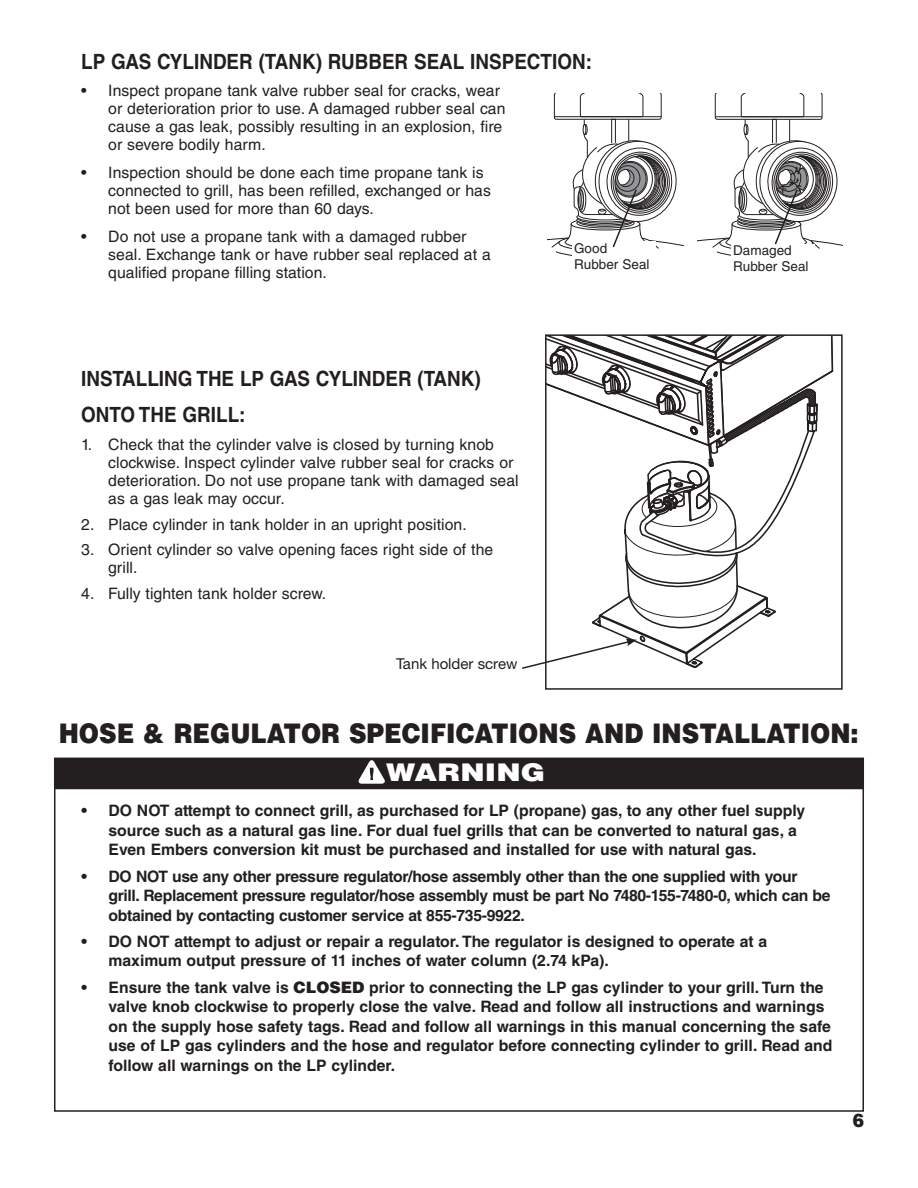
<style>
.page{position:relative;width:918px;height:1188px;background:#fff}
.page>*{position:absolute;margin:0;border:0;box-sizing:border-box;transform-origin:0 0}
.t1{font:900 27px "Helvetica LT Std";color:#231f20;scale:.9 1}
.t2{font:900 24.3px "Helvetica LT Std";letter-spacing:.005em;color:#fff;scale:1.2 1}
.t3{font:700 21px/35.4px "Helvetica LT Std";color:#231f20;scale:.9 1}
.t4{font:900 18.75px "Helvetica LT Std";color:#231f20;scale:.9 1}
.t5{font:700 15.75px/19.5px "Helvetica LT Std";color:#231f20}
.t6{font:15.75px/18px "Helvetica LT Std";letter-spacing:.005em;color:#231f20}
.t7{font:700 15.75px/19.5px "Helvetica LT Std";letter-spacing:-.02em;color:#231f20}
.t8{font:15px "Helvetica Neue LT Std";color:#231f20}
.t9{font:13.5px/16.2px "Helvetica LT Std";color:#231f20}
.s1{font-weight:900}
</style>
<div class="page">
<svg style="left:547px;top:94px;width:136px;height:162px"></svg>
<svg style="left:698px;top:94px;width:145px;height:162px"></svg>
<div style="left:54px;top:758px;width:810px;height:31px;background:#231f20"></div>
<svg style="left:359px;top:760px;width:26px;height:23px"></svg>
<svg style="left:522px;top:334px;width:320px;height:336px"></svg>
<h3 class="t3" style="left:81px;top:46px;width:569px">LP GAS CYLINDER (TANK) RUBBER SEAL INSPECTION:</h3>
<p class="t6" style="left:108px;top:83px;width:399px;text-indent:-27px">• Inspect propane tank valve rubber seal for cracks, wear or deterioration prior to use. A damaged rubber seal can cause a gas leak, possibly resulting in an explosion, fire or severe bodily harm.</p>
<p class="t6" style="left:108px;top:165px;width:384px;text-indent:-27px">• Inspection should be done each time propane tank is connected to grill, has been refilled, exchanged or has not been used for more than 60 days.</p>
<p class="t6" style="left:108px;top:229px;width:384px;text-indent:-27px">• Do not use a propane tank with a damaged rubber seal. Exchange tank or have rubber seal replaced at a qualified propane filling station.</p>
<h3 class="t3" style="left:81px;top:364px;width:446px">INSTALLING THE LP GAS CYLINDER (TANK)<br>ONTO THE GRILL:</h3>
<p class="t6" style="left:108px;top:437px;width:412px;text-indent:-27px">1. Check that the cylinder valve is closed by turning knob clockwise. Inspect cylinder valve rubber seal for cracks or deterioration. Do not use propane tank with damaged seal as a gas leak may occur.</p>
<p class="t6" style="left:81px;top:517px;width:387px">2. Place cylinder in tank holder in an upright position.</p>
<p class="t6" style="left:108px;top:542px;width:387px;text-indent:-27px">3. Orient cylinder so valve opening faces right side of the grill.</p>
<p class="t6" style="left:81px;top:586px;width:246px">4. Fully tighten tank holder screw.</p>
<p class="t8" style="left:396px;top:658px;width:123px">Tank holder screw</p>
<p class="t9" style="left:574px;top:242px;width:77px">Good<br>Rubber Seal</p>
<p class="t9" style="left:733px;top:244px;width:77px">Damaged<br>Rubber Seal</p>
<h1 class="t1" style="left:59px;top:724px;width:890px">HOSE &amp; REGULATOR SPECIFICATIONS AND INSTALLATION:</h1>
<h2 class="t2" style="left:386px;top:764px;width:134px">WARNING</h2>
<p class="t5" style="left:109px;top:803px;width:698px;text-indent:-27px">• DO NOT attempt to connect grill, as purchased for LP (propane) gas, to any other fuel supply source such as a natural gas line. For dual fuel grills that can be converted to natural gas, a<br>Even Embers conversion kit must be purchased and installed for use with natural gas.</p>
<p class="t7" style="left:109px;top:868px;width:724px;text-indent:-27px">• DO NOT use any other pressure regulator/hose assembly other than the one supplied with your grill. Replacement pressure regulator/hose assembly must be part No 7480-155-7480-0, which can be obtained by contacting customer service at 855-735-9922.</p>
<p class="t5" style="left:109px;top:933px;width:660px;text-indent:-27px">• DO NOT attempt to adjust or repair a regulator. The regulator is designed to operate at a maximum output pressure of 11 inches of water column (2.74 kPa).</p>
<p class="t5" style="left:109px;top:979px;width:726px;text-indent:-27px">• Ensure the tank valve is <span class="s1">CLOSED</span> prior to connecting the LP gas cylinder to your grill. Turn the valve knob clockwise to properly close the valve. Read and follow all instructions and warnings on the supply hose safety tags. Read and follow all warnings in this manual concerning the safe use of LP gas cylinders and the hose and regulator before connecting cylinder to grill. Read and follow all warnings on the LP cylinder.</p>
<p class="t4" style="left:853px;top:1114px;width:14px">6</p>
</div>
